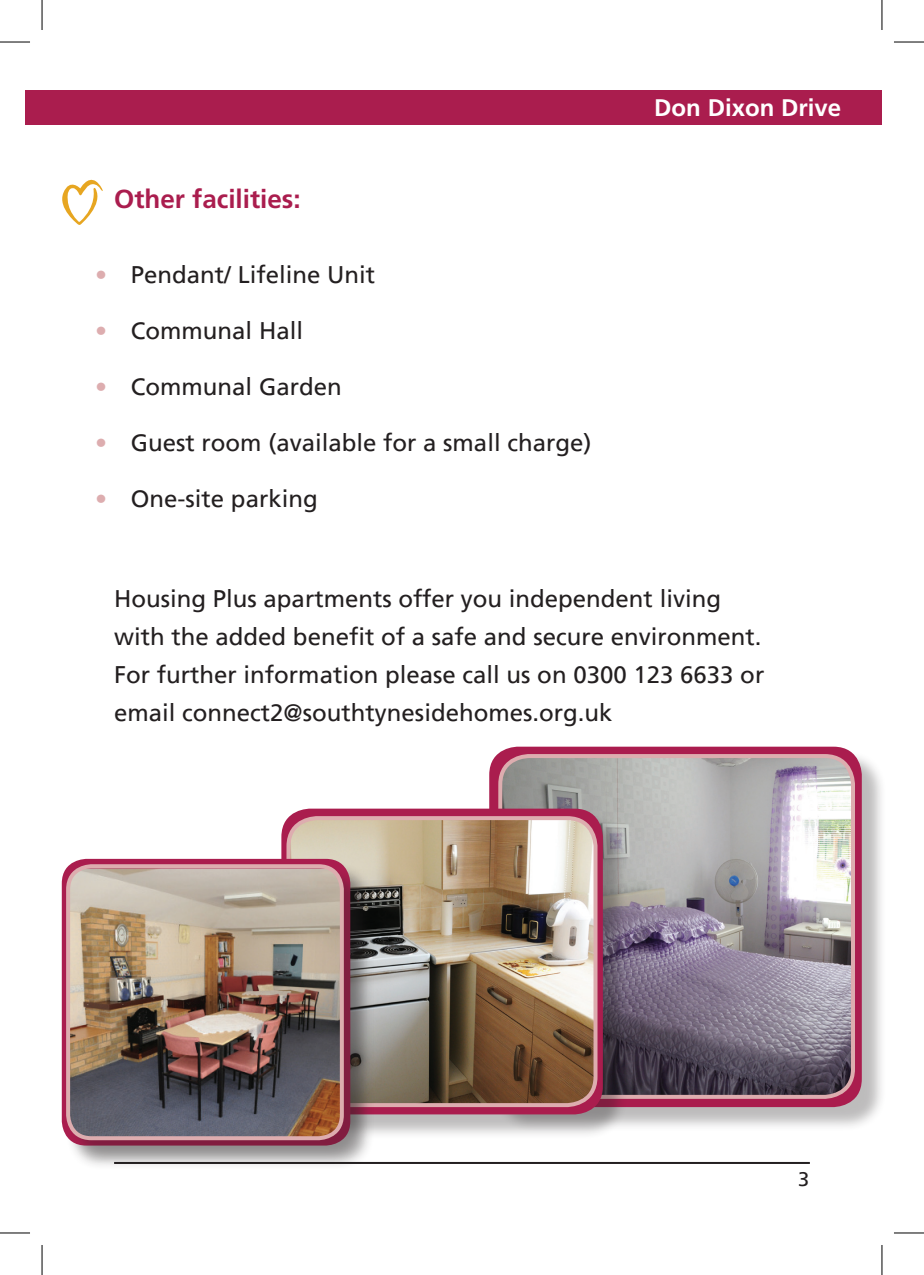
<style>
.page{position:relative;width:924px;height:1275px;background:#fff}
.page>*{position:absolute;margin:0;border:0;box-sizing:border-box;transform-origin:0 0}
.t1{font:700 26px "Frutiger LT Com";color:#aa1d4e}
.t2{font:24px/38px "Frutiger LT";color:#231f20}
.t3{font:700 24px "Frutiger LT Com";color:#fff}
.t4{font:24px "Frutiger LT";color:#ddadaf}
.t5{font:20px "Frutiger LT";color:#231f20}
</style>
<div class="page">
<div style="left:25px;top:90px;width:17px;height:34px;background:#aa1d4e"></div>
<div style="left:42px;top:90px;width:839px;height:34px;background:#aa1d4e"></div>
<hr style="left:114px;top:1162px;width:695px;height:2px;background:#231f20">
<div style="left:492px;top:749px;width:394px;height:383px;background:#231f20;opacity:.3"></div>
<div style="left:489px;top:746px;width:372px;height:361px;background:#aa1d4e;border-radius:28px"></div>
<img style="left:503px;top:756px;width:349px;height:340px">
<div style="left:498px;top:754px;width:356px;height:344px;border:4px solid #ddadaf;border-radius:28px"></div>
<div style="left:284px;top:811px;width:344px;height:328px;background:#231f20;opacity:.3"></div>
<div style="left:281px;top:808px;width:321px;height:306px;background:#aa1d4e;border-radius:28px"></div>
<img style="left:291px;top:818px;width:304px;height:287px">
<div style="left:286px;top:816px;width:311px;height:291px;border:4px solid #ddadaf;border-radius:28px"></div>
<div style="left:65px;top:862px;width:310px;height:308px;background:#231f20;opacity:.3"></div>
<div style="left:62px;top:859px;width:288px;height:286px;background:#aa1d4e;border-radius:25px"></div>
<div style="left:69px;top:867px;width:300px;height:298px;background:#231f20;opacity:.3"></div>
<img style="left:68px;top:868px;width:274px;height:270px">
<div style="left:66px;top:864px;width:278px;height:276px;border:4px solid #ddadaf;border-radius:23px"></div>
<svg style="left:62px;top:179px;width:41px;height:46px"></svg>
<hr style="left:0;top:42px;width:30px;height:1px;background:#000">
<hr style="left:893px;top:42px;width:30px;height:1px;background:#000">
<hr style="left:0;top:1232px;width:30px;height:1px;background:#000">
<hr style="left:893px;top:1232px;width:30px;height:1px;background:#000">
<hr style="left:42px;top:0;width:1px;height:30px;background:#000">
<hr style="left:42px;top:1245px;width:1px;height:30px;background:#000">
<hr style="left:881px;top:0;width:1px;height:30px;background:#000">
<hr style="left:881px;top:1245px;width:1px;height:30px;background:#000">
<p class="t1" style="left:114px;top:184px;width:188px">Other facilities:</p>
<p class="t4" style="left:95px;top:261px;width:13px">•</p>
<p class="t4" style="left:95px;top:317px;width:13px">•</p>
<p class="t4" style="left:95px;top:373px;width:13px">•</p>
<p class="t4" style="left:95px;top:429px;width:13px">•</p>
<p class="t4" style="left:95px;top:485px;width:13px">•</p>
<p class="t2" style="left:131px;top:256px;width:246px">Pendant/ Lifeline Unit</p>
<p class="t2" style="left:131px;top:312px;width:174px">Communal Hall</p>
<p class="t2" style="left:131px;top:368px;width:212px">Communal Garden</p>
<p class="t2" style="left:131px;top:424px;width:462px">Guest room (available for a small charge)</p>
<p class="t2" style="left:131px;top:480px;width:188px">One-site parking</p>
<p class="t3" style="left:654px;top:94px;width:188px">Don Dixon Drive</p>
<p class="t2" style="left:114px;top:580px;width:651px">Housing Plus apartments offer you independent living with the added benefit of a safe and secure environment.<br>For further information please call us on 0300 123 6633 or email connect2@southtynesidehomes.org.uk</p>
<p class="t5" style="left:797px;top:1167px;width:13px">3</p>
</div>
